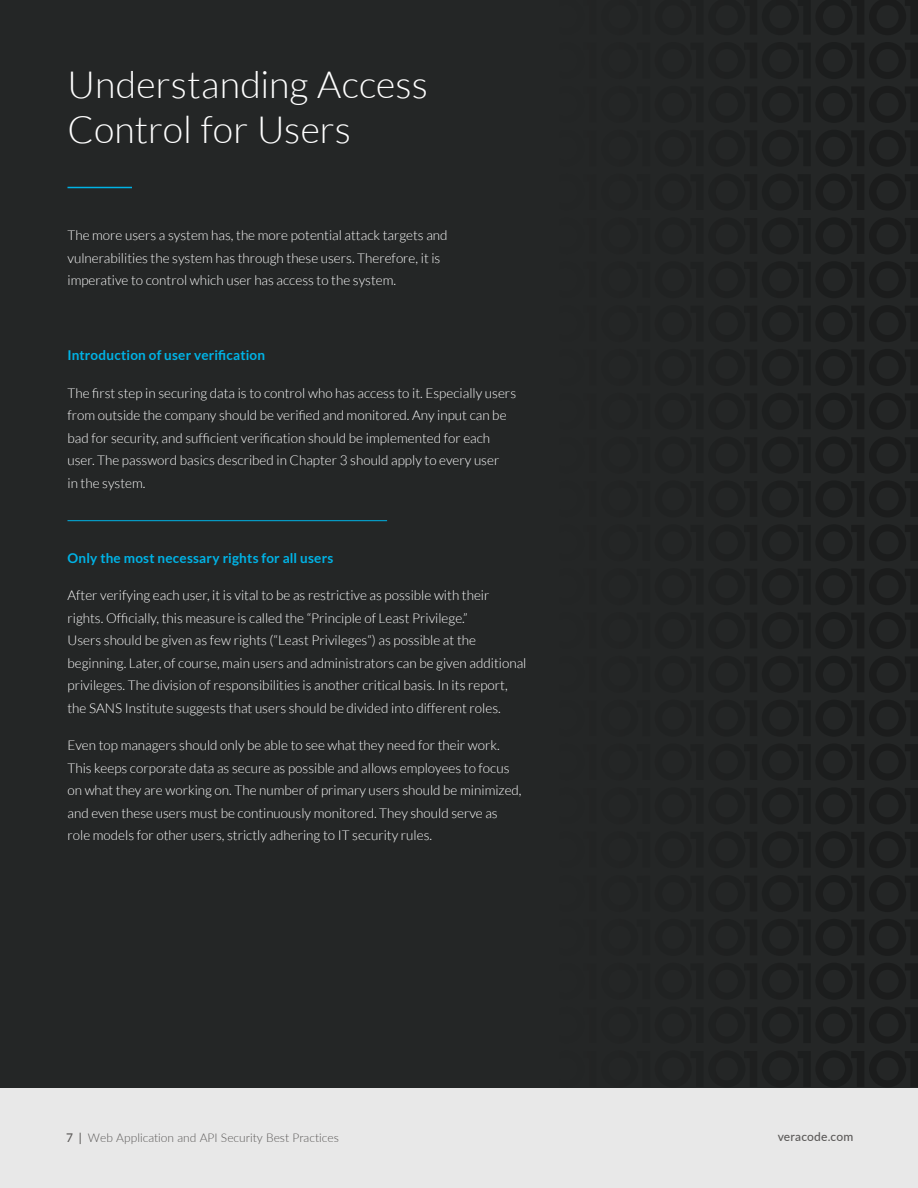
<style>
.page{position:relative;width:918px;height:1188px;background:#fff}
.page>*{position:absolute;margin:0;border:0;box-sizing:border-box;transform-origin:0 0}
.t1{font:300 37.5px/45px "Lato";letter-spacing:.005em;color:#fff}
.t2{font:300 13.5px/22.5px "Lato";color:#fff}
.t3{font:700 13.5px "Lato";letter-spacing:.015em;color:#00b3e6}
.t4{font:300 12px "Lato";color:#5c5a59}
.t5{font:500 12px "Lato";letter-spacing:.015em;color:#5c5a59}
.s1{font-weight:500}
</style>
<div class="page">
<div style="left:0;top:1088px;width:918px;height:100px;background:#e8e8e8"></div>
<div style="left:0;top:0;width:918px;height:1088px;background:#242626"></div>
<hr style="left:68px;top:187px;width:64px;height:1px;background:#00b3e6">
<hr style="left:68px;top:520px;width:319px;height:1px;background:#00b3e6">
<h1 class="t1" style="left:68px;top:62px;width:362px">Understanding Access<br>Control for Users</h1>
<p class="t2" style="left:68px;top:224px;width:382px">The more users a system has, the more potential attack targets and vulnerabilities the system has through these users. Therefore, it is imperative to control which user has access to the system.</p>
<p class="t3" style="left:68px;top:347px;width:199px">Introduction of user verification</p>
<p class="t2" style="left:68px;top:381px;width:450px">The first step in securing data is to control who has access to it. Especially users from outside the company should be verified and monitored. Any input can be bad for security, and sufficient verification should be implemented for each user. The password basics described in Chapter 3 should apply to every user<br>in the system.</p>
<p class="t3" style="left:68px;top:550px;width:267px">Only the most necessary rights for all users</p>
<p class="t2" style="left:68px;top:584px;width:460px">After verifying each user, it is vital to be as restrictive as possible with their rights. Officially, this measure is called the “Principle of Least Privilege.”<br>Users should be given as few rights (“Least Privileges“) as possible at the beginning. Later, of course, main users and administrators can be given additional privileges. The division of responsibilities is another critical basis. In its report, the SANS Institute suggests that users should be divided into different roles.</p>
<p class="t2" style="left:68px;top:734px;width:456px">Even top managers should only be able to see what they need for their work.<br>This keeps corporate data as secure as possible and allows employees to focus on what they are working on. The number of primary users should be minimized, and even these users must be continuously monitored. They should serve as role models for other users, strictly adhering to IT security rules.</p>
<p class="t4" style="left:66px;top:1129px;width:274px"><span class="s1">7 |</span> Web Application and API Security Best Practices</p>
<p class="t5" style="left:778px;top:1128px;width:77px">veracode.com</p>
</div>
